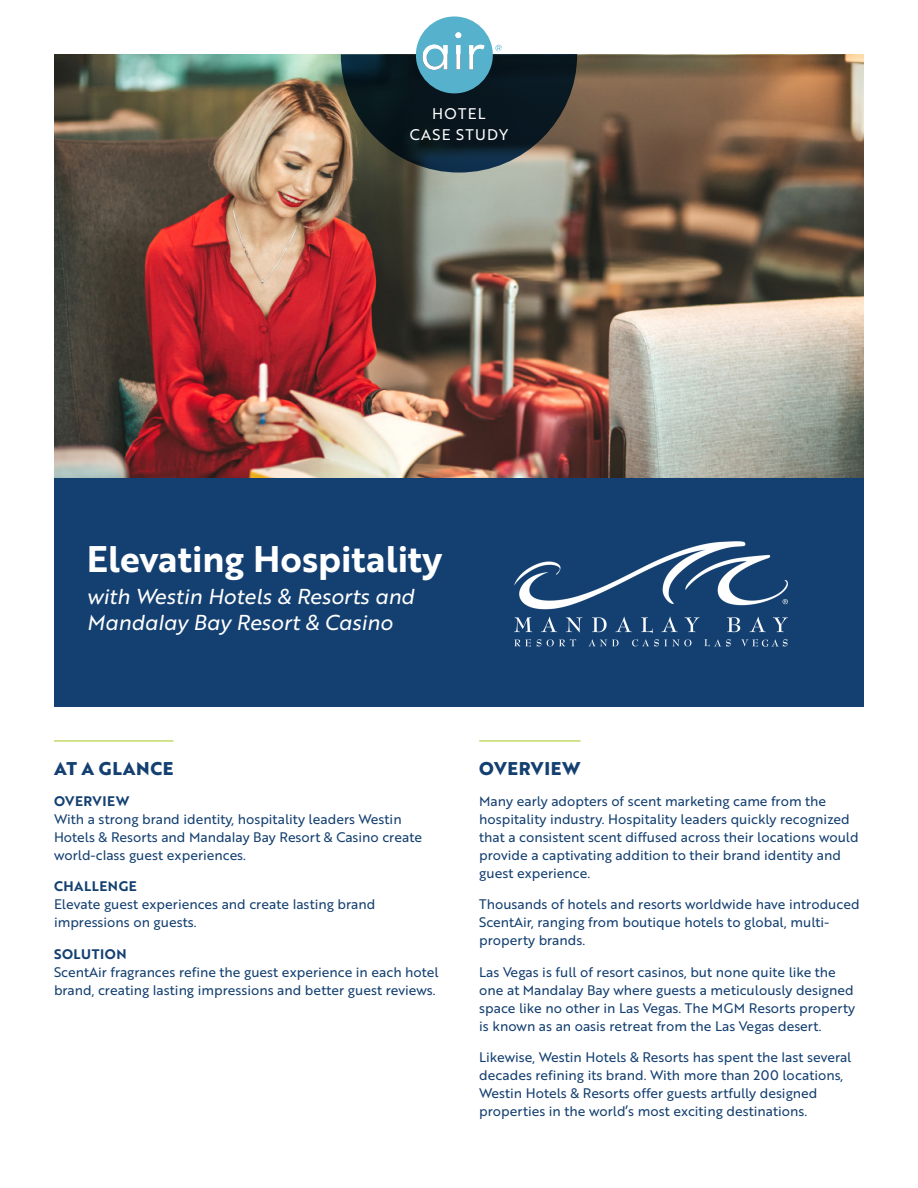
<style>
.page{position:relative;width:918px;height:1188px;background:#fff}
.page>*{position:absolute;margin:0;border:0;box-sizing:border-box;transform-origin:0 0}
.t1{font:36px "Brother 1816 Bold";color:#fff}
.t2{font:21px/25.2px "Brother 1816 Regular Italic";color:#fff}
.Case_Study_Header{font:700 18px "Brother 1816 Extra";letter-spacing:.04em;color:#144071}
.t3{font:15px "Brother 1816 Regular";letter-spacing:.09em;color:#fff}
.t4{font:13.5px/18px "Brother 1816 Regular";color:#144071}
.s1{font-family:"Brother 1816 Bold"}
</style>
<div class="page">
<div style="left:54px;top:475px;width:810px;height:231px;background:#144071"></div>
<img style="left:54px;top:54px;width:810px;height:423px">
<svg style="left:341px;top:16px;width:236px;height:157px"></svg>
<hr style="left:479px;top:740px;width:102px;height:2px;background:#c2da6b">
<hr style="left:54px;top:740px;width:119px;height:2px;background:#c2da6b">
<img style="left:514px;top:541px;width:273px;height:106px">
<p class="t3" style="left:432px;top:102px;width:55px">HOTEL</p>
<p class="t3" style="left:410px;top:123px;width:100px">CASE STUDY</p>
<p class="t1" style="left:87px;top:532px;width:357px">Elevating Hospitality</p>
<p class="t2" style="left:87px;top:583px;width:329px">with Westin Hotels &amp; Resorts and<br>Mandalay Bay Resort &amp; Casino</p>
<p class="Case_Study_Header" style="left:54px;top:755px;width:121px">AT A GLANCE</p>
<p class="t4" style="left:54px;top:791px;width:370px"><span class="s1">OVERVIEW<br></span>With a strong brand identity, hospitality leaders Westin Hotels &amp; Resorts and Mandalay Bay Resort &amp; Casino create world-class guest experiences.</p>
<p class="t4" style="left:54px;top:877px;width:323px"><span class="s1">CHALLENGE<br></span>Elevate guest experiences and create lasting brand impressions on guests.</p>
<p class="t4" style="left:54px;top:944px;width:386px"><span class="s1">SOLUTION<br></span>ScentAir fragrances refine the guest experience in each hotel brand, creating lasting impressions and better guest reviews.</p>
<p class="Case_Study_Header" style="left:479px;top:755px;width:103px">OVERVIEW</p>
<p class="t4" style="left:479px;top:791px;width:381px">Many early adopters of scent marketing came from the hospitality industry. Hospitality leaders quickly recognized that a consistent scent diffused across their locations would provide a captivating addition to their brand identity and guest experience.</p>
<p class="t4" style="left:479px;top:895px;width:382px">Thousands of hotels and resorts worldwide have introduced<br>ScentAir, ranging from boutique hotels to global, multi&shy;property brands.</p>
<p class="t4" style="left:479px;top:962px;width:377px">Las Vegas is full of resort casinos, but none quite like the one at Mandalay Bay where guests a meticulously designed space like no other in Las Vegas. The MGM Resorts property is known as an oasis retreat from the Las Vegas desert.</p>
<p class="t4" style="left:479px;top:1048px;width:374px">Likewise, Westin Hotels &amp; Resorts has spent the last several decades refining its brand. With more than 200 locations, Westin Hotels &amp; Resorts offer guests artfully designed properties in the world’s most exciting destinations.</p>
</div>
